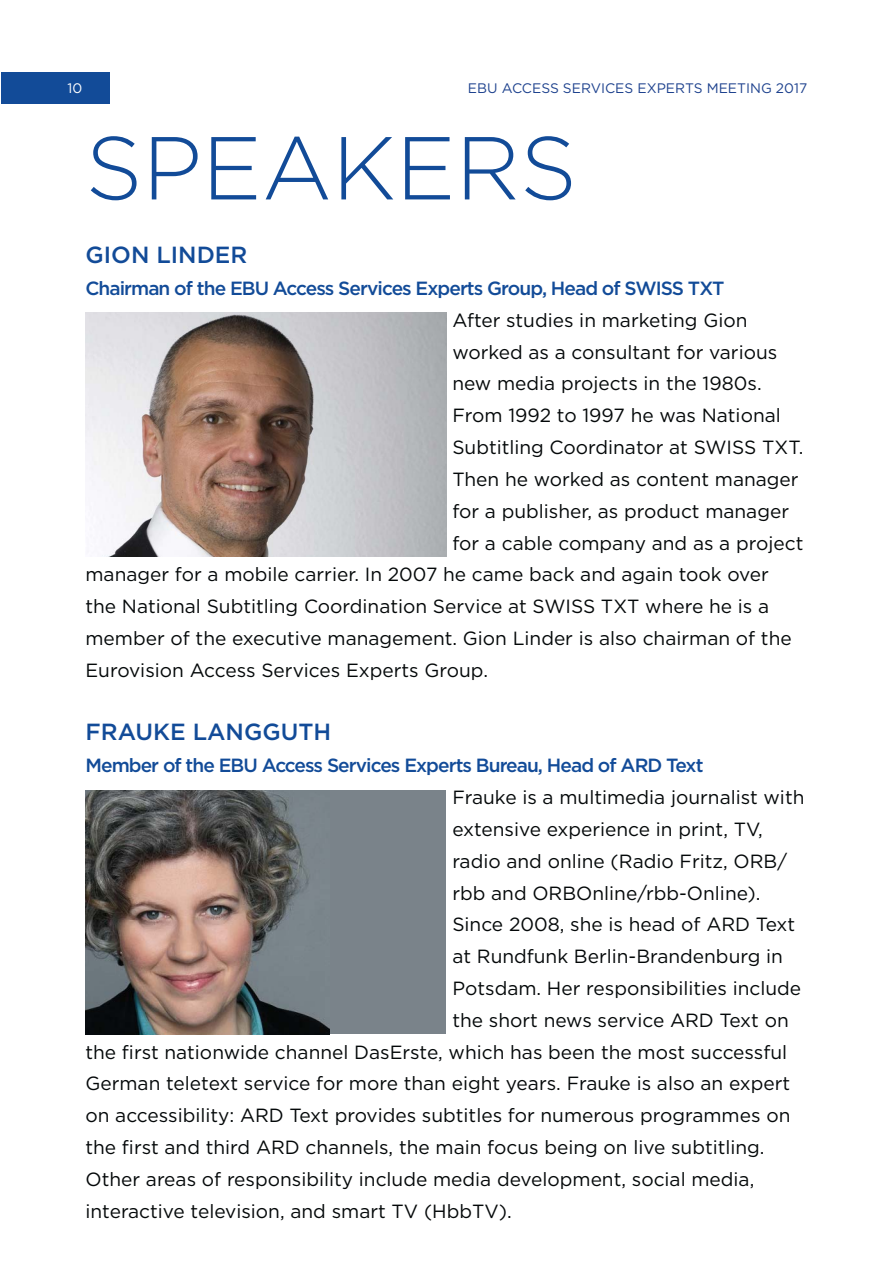
<style>
.page{position:relative;width:893px;height:1263px;background:#fff}
.page>*{position:absolute;margin:0;border:0;box-sizing:border-box;transform-origin:0 0}
.t1{font:300 89.1px "Gotham";color:#124b98}
.t2{font:500 23.4px "Gotham";color:#124b98}
.t3{font:19.05px "Gotham";color:#040809}
.t4{font:500 19.05px "Gotham";letter-spacing:-.05em;color:#124b98}
.t5{font:13.8px "Gotham";color:#1e428e}
.t6{font:13.8px "Gotham";color:#fff}
</style>
<div class="page">
<div style="left:1px;top:72px;width:109px;height:32px;background:#124b98"></div>
<div style="left:85px;top:790px;width:361px;height:244px;background:#7a838a"></div>
<img style="left:85px;top:790px;width:244px;height:244px">
<img style="left:85px;top:313px;width:361px;height:244px">
<p class="t6" style="left:67px;top:83px;width:16px">10</p>
<p class="t5" style="left:468px;top:83px;width:341px">EBU ACCESS SERVICES EXPERTS MEETING 2017</p>
<h1 class="t1" style="left:85px;top:117px;width:493px">SPEAKERS</h1>
<p class="t2" style="left:85px;top:246px;width:163px">GION LINDER</p>
<p class="t4" style="left:85px;top:281px;width:641px">Chairman of the EBU Access Services Experts Group, Head of SWISS TXT</p>
<p class="t3" style="left:452px;top:313px;width:297px">After studies in marketing Gion</p>
<p class="t3" style="left:452px;top:345px;width:326px">worked as a consultant for various</p>
<p class="t3" style="left:452px;top:376px;width:311px">new media projects in the 1980s.</p>
<p class="t3" style="left:452px;top:408px;width:330px">From 1992 to 1997 he was National</p>
<p class="t3" style="left:452px;top:440px;width:353px">Subtitling Coordinator at SWISS TXT.</p>
<p class="t3" style="left:452px;top:472px;width:348px">Then he worked as content manager</p>
<p class="t3" style="left:452px;top:504px;width:338px">for a publisher, as product manager</p>
<p class="t3" style="left:452px;top:536px;width:352px">for a cable company and as a project</p>
<p class="t3" style="left:85px;top:567px;width:685px">manager for a mobile carrier. In 2007 he came back and again took over</p>
<p class="t3" style="left:85px;top:599px;width:685px">the National Subtitling Coordination Service at SWISS TXT where he is a</p>
<p class="t3" style="left:85px;top:631px;width:708px">member of the executive management. Gion Linder is also chairman of the</p>
<p class="t3" style="left:85px;top:663px;width:404px">Eurovision Access Services Experts Group.</p>
<p class="t2" style="left:85px;top:723px;width:247px">FRAUKE LANGGUTH</p>
<p class="t4" style="left:85px;top:758px;width:619px">Member of the EBU Access Services Experts Bureau, Head of ARD Text</p>
<p class="t3" style="left:452px;top:790px;width:354px">Frauke is a multimedia journalist with</p>
<p class="t3" style="left:452px;top:822px;width:312px">extensive experience in print, TV,</p>
<p class="t3" style="left:452px;top:854px;width:336px">radio and online (Radio Fritz, ORB/</p>
<p class="t3" style="left:452px;top:886px;width:310px">rbb and ORBOnline/rbb-Online).</p>
<p class="t3" style="left:452px;top:917px;width:344px">Since 2008, she is head of ARD Text</p>
<p class="t3" style="left:452px;top:949px;width:332px">at Rundfunk Berlin-Brandenburg in</p>
<p class="t3" style="left:452px;top:981px;width:350px">Potsdam. Her responsibilities include</p>
<p class="t3" style="left:452px;top:1013px;width:338px">the short news service ARD Text on</p>
<p class="t3" style="left:85px;top:1045px;width:703px">the first nationwide channel DasErste, which has been the most successful</p>
<p class="t3" style="left:85px;top:1076px;width:706px">German teletext service for more than eight years. Frauke is also an expert</p>
<p class="t3" style="left:85px;top:1108px;width:706px">on accessibility: ARD Text provides subtitles for numerous programmes on</p>
<p class="t3" style="left:85px;top:1140px;width:681px">the first and third ARD channels, the main focus being on live subtitling.</p>
<p class="t3" style="left:85px;top:1172px;width:670px">Other areas of responsibility include media development, social media,</p>
<p class="t3" style="left:85px;top:1204px;width:428px">interactive television, and smart TV (HbbTV).</p>
</div>
